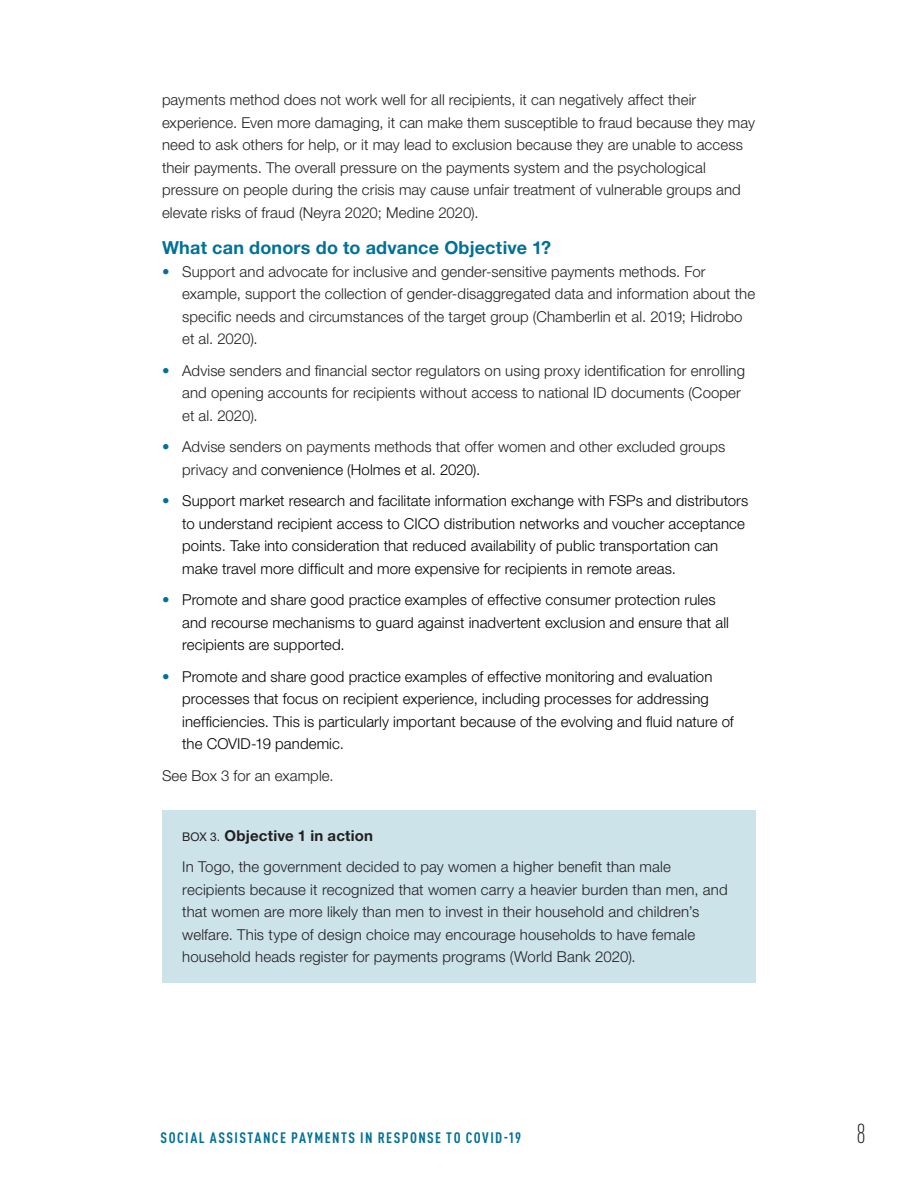
<style>
.page{position:relative;width:918px;height:1188px;background:#fff}
.page>*{position:absolute;margin:0;border:0;box-sizing:border-box;transform-origin:0 0}
.t1{font:300 condensed 27px "DIN Pro";color:#231f20}
.C_Head{font:700 18px "Helvetica Neue LT Std";letter-spacing:.01em;color:#007197}
.Body{font:300 15px/22.5px "Helvetica Neue LT Std";letter-spacing:.005em;color:#231f20}
.t2{font:300 15px/22.5px "Helvetica Neue LT Std";letter-spacing:.005em;color:#000}
.Box_Body{font:300 15px/22.5px "Helvetica Neue LT Std";letter-spacing:.01em;color:#231f20}
.t3{font:700 condensed 15px "DIN Pro";letter-spacing:.095em;color:#007197}
.Box_Title{font:700 15px "Helvetica Neue LT Std";letter-spacing:.015em;color:#231f20}
.s1{color:#007197}
.s2{color:#000}
.s3{font-weight:400;font-size:12px}
</style>
<div class="page">
<div style="left:162px;top:810px;width:594px;height:173px;background:#cce3ea"></div>
<p class="Body" style="left:162px;top:88px;width:594px">payments method does not work well for all recipients, it can negatively affect their experience. Even more damaging, it can make them susceptible to fraud because they may need to ask others for help, or it may lead to exclusion because they are unable to access their payments. The overall pressure on the payments system and the psychological pressure on people during the crisis may cause unfair treatment of vulnerable groups and elevate risks of fraud (Neyra 2020; Medine 2020).</p>
<p class="C_Head" style="left:162px;top:237px;width:391px">What can donors do to advance Objective 1?</p>
<p class="Body" style="left:182px;top:260px;width:574px;text-indent:-20px"><span class="s1">•</span> Support and advocate for inclusive and gender-sensitive payments methods. For example, support the collection of gender-disaggregated data and information about the specific needs and circumstances of the target group (Chamberlin et al. 2019; Hidrobo et al. 2020).</p>
<p class="Body" style="left:182px;top:359px;width:564px;text-indent:-20px"><span class="s1">•</span> Advise senders and financial sector regulators on using proxy identification for enrolling and opening accounts for recipients without access to national ID documents (Cooper et al. 2020).</p>
<p class="Body" style="left:182px;top:436px;width:545px;text-indent:-20px"><span class="s1">•</span> Advise senders on payments methods that offer women and other excluded groups privacy and <span class="s2">convenience (Holmes et al. 2020).</span></p>
<p class="t2" style="left:182px;top:490px;width:568px;text-indent:-20px"><span class="s1">•</span> Support market research and facilitate information exchange with FSPs and distributors to understand recipient access to CICO distribution networks and voucher acceptance points. Take into consideration that reduced availability of public transportation can make travel more difficult and more expensive for recipients in remote areas.</p>
<p class="t2" style="left:182px;top:589px;width:548px;text-indent:-20px"><span class="s1">•</span> Promote and share good practice examples of effective consumer protection rules and recourse mechanisms to guard against inadvertent exclusion and ensure that all recipients are supported.</p>
<p class="t2" style="left:182px;top:665px;width:553px;text-indent:-20px"><span class="s1">•</span> Promote and share good practice examples of effective monitoring and evaluation processes that focus on recipient experience, including processes for addressing inefficiencies. This is particularly important because of the evolving and fluid nature of the COVID-19 pandemic.</p>
<p class="Body" style="left:162px;top:764px;width:173px">See Box 3 for an example.</p>
<p class="Box_Title" style="left:182px;top:826px;width:192px"><span class="s3">BOX 3.</span> Objective 1 in action</p>
<p class="Box_Body" style="left:182px;top:856px;width:547px">In Togo, the government decided to pay women a higher benefit than male recipients because it recognized that women carry a heavier burden than men, and that women are more likely than men to invest in their household and children’s welfare. This type of design choice may encourage households to have female household heads register for payments programs (World Bank 2020).</p>
<p class="t3" style="left:161px;top:1126px;width:362px">SOCIAL ASSISTANCE PAYMENTS IN RESPONSE TO COVID-19</p>
<h1 class="t1" style="left:856px;top:1115px;width:11px">8</h1>
</div>
